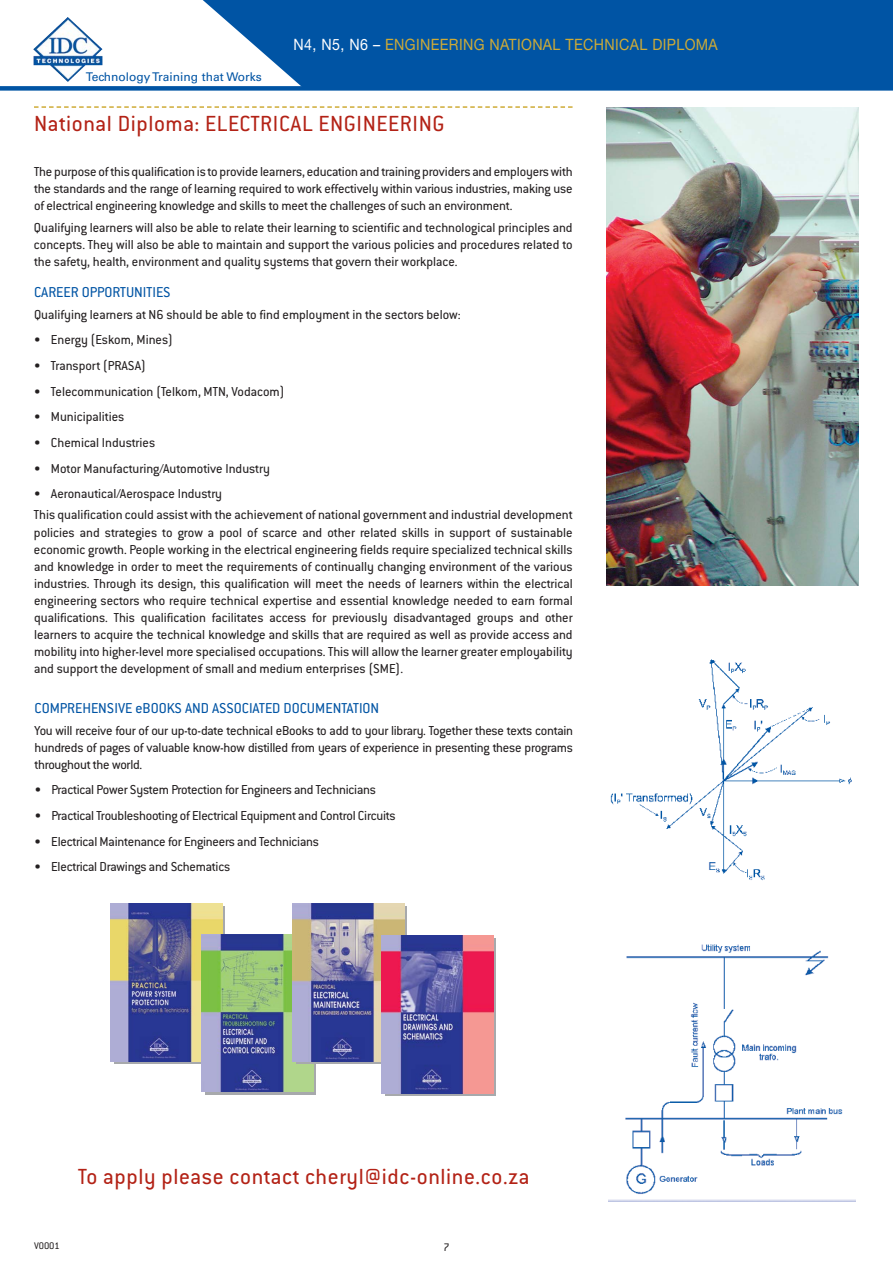
<style>
.page{position:relative;width:893px;height:1263px;background:#fff}
.page>*{position:absolute;margin:0;border:0;box-sizing:border-box;transform-origin:0 0}
.t1{font:24px "Conduit ITC";letter-spacing:.025em;color:#b32216}
.t2{font:15.75px "Conduit ITC";color:#0054a4}
.t3{font:15.75px "Helvetica Neue";letter-spacing:.025em;color:#cfab36;scale:.91 1}
.t4{font:14.25px/17.1px "Conduit ITC";color:#231f20;text-align:justify}
.t5{font:12px "Univers";color:#0054a4}
.t6{font:12px "Conduit ITC";color:#231f20}
.t7{font:10.5px "Conduit ITC";color:#231f20}
.s1{color:#fff}
</style>
<div class="page">
<svg style="left:34px;top:106px;width:539px;height:2px"></svg>
<div style="left:0;top:0;width:893px;height:87px;background:#0054a4"></div>
<svg style="left:0;top:0;width:301px;height:86px"></svg>
<img style="left:33px;top:18px;width:69px;height:64px">
<div style="left:0;top:86px;width:893px;height:5px;background:#0054a4"></div>
<img style="left:607px;top:108px;width:252px;height:477px">
<img style="left:110px;top:904px;width:112px;height:157px">
<img style="left:202px;top:934px;width:112px;height:158px">
<img style="left:292px;top:904px;width:112px;height:157px">
<svg style="left:385px;top:939px;width:111px;height:157px"></svg>
<img style="left:382px;top:936px;width:112px;height:157px">
<img style="left:610px;top:659px;width:242px;height:222px">
<img style="left:608px;top:944px;width:247px;height:258px">
<p class="t5" style="left:86px;top:70px;width:177px">Technology Training that Works</p>
<p class="t3" style="left:293px;top:35px;width:468px"><span class="s1">N4, N5, N6 –</span> ENGINEERING NATIONAL TECHNICAL DIPLOMA</p>
<h1 class="t1" style="left:34px;top:109px;width:248px">National Diploma: Electrical</h1>
<h1 class="t1" style="left:318px;top:109px;width:24px">Enginee</h1>
<h1 class="t1" style="left:400px;top:109px;width:24px">ring</h1>
<p class="t4" style="left:34px;top:163px;width:540px">The purpose ofthis qualification is to provide learners, education and training providers and employerswith the standards and the range of learning required to work effectively within various industries, making use of electrical engineering knowledge and skills to meet the challenges of such an environment.</p>
<p class="t4" style="left:34px;top:218px;width:540px">Qualifying learners will also be able to relate their learning to scientific and technological principles and concepts. They will also be able to maintain and support the various policies and procedures related to the safety, health, environment and quality systems that govern their workplace.</p>
<p class="t2" style="left:34px;top:283px;width:138px">CAREERO PPORTUNITIES</p>
<p class="t4" style="left:34px;top:305px;width:428px">Qualifying learners at N6 should be able to find employment in the sectors below:</p>
<p class="t4" style="left:34px;top:331px;width:141px">• Energy (Eskom, Mines)</p>
<p class="t4" style="left:34px;top:357px;width:114px">• Transport (PRASA)</p>
<p class="t4" style="left:34px;top:382px;width:252px">• Telecommunication (Telkom, MTN, Vodacom)</p>
<p class="t4" style="left:34px;top:408px;width:92px">• Municipalities</p>
<p class="t4" style="left:34px;top:433px;width:123px">• Chemical Industries</p>
<p class="t4" style="left:34px;top:459px;width:237px">• Motor Manufacturing/Automotive Industry</p>
<p class="t4" style="left:34px;top:483px;width:540px;line-height:21.3px">• Aeronautical/Aerospace Industry<br>This qualification could assist with the achievement of national government and industrial development</p>
<p class="t4" style="left:34px;top:523px;width:540px">policies and strategies to grow a pool of scarce and other related skills in support of sustainable economic growth. People working in the electrical engineering fields require specialized technical skills and knowledge in order to meet the requirements of continually changing environment of the various industries. Through its design, this qualification will meet the needs of learners within the electrical engineering sectors who require technical expertise and essential knowledge needed to earn formal qualifications. This qualification facilitates access for previously disadvantaged groups and other learners to acquire the technical knowledge and skills that are required as well as provide access and mobility into higher-level more specialised occupations. This will allow the learner greater employability and support the development of small and medium enterprises (SME).</p>
<p class="t2" style="left:35px;top:699px;width:48px">Comprehensive</p>
<p class="t2" style="left:135px;top:699px;width:46px">eBooksand</p>
<p class="t2" style="left:212px;top:699px;width:97px">Associated Documen</p>
<p class="t2" style="left:341px;top:699px;width:37px">tation</p>
<p class="t4" style="left:34px;top:721px;width:540px">You will receive four of our up-to-date technical eBooks to add to your library. Together these texts contain hundreds of pages of valuable know-how distilled from years of experience in presenting these programs throughout the world.</p>
<p class="t4" style="left:34px;top:781px;width:343px">• Practical Power System Protection for Engineers and Technicians</p>
<p class="t4" style="left:34px;top:806px;width:363px">• Practical Troubleshooting of Electrical Equipment and Control Circuits</p>
<p class="t4" style="left:34px;top:832px;width:286px">• Electrical Maintenance for Engineers and Technicians</p>
<p class="t4" style="left:34px;top:858px;width:197px">• Electrical Drawings and Schematics</p>
<h1 class="t1" style="left:78px;top:1161px;width:453px">To apply please contact cheryl@idc-online.co.za</h1>
<p class="t7" style="left:34px;top:1240px;width:27px">V0001</p>
<p class="t6" style="left:443px;top:1239px;width:8px">7</p>
</div>
